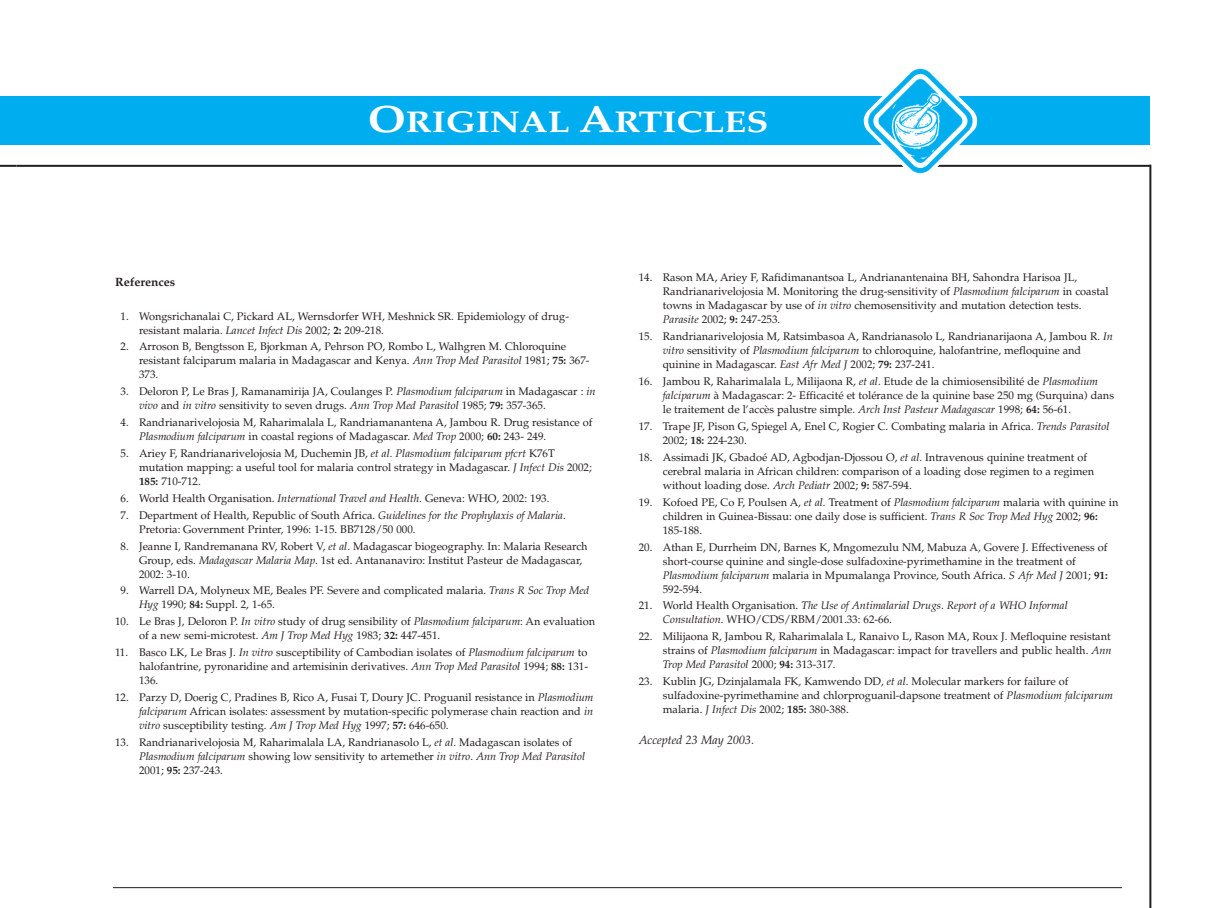
<style>
.page{position:relative;width:1224px;height:908px;background:#fff}
.page>*{position:absolute;margin:0;border:0;box-sizing:border-box;transform-origin:0 0}
.t1{font:700 30px "Palatino";color:#fff;scale:1.2 1}
.t2{font:italic 12px "Palatino";color:#231f20}
.t3{font:700 12px "Palatino";color:#231f20}
.t4{font:11px/14px "Palatino";color:#231f20}
.t5{font:italic 11px/14px "Palatino";color:#231f20}
.s1{font-size:38px}
.s2{font-style:italic}
.s3{font-weight:700}
.s4{font-style:normal}
</style>
<div class="page">
<hr style="left:1149px;top:165px;width:2px;height:742px;background:#231f20">
<div style="left:17px;top:97px;width:1133px;height:48px;background:#00aeef"></div>
<hr style="left:17px;top:165px;width:1133px;height:2px;background:#231f20">
<img style="left:864px;top:68px;width:113px;height:106px">
<div style="left:0;top:97px;width:17px;height:48px;background:#00aeef"></div>
<svg style="left:0;top:165px;width:17px;height:2px"></svg>
<hr style="left:113px;top:887px;width:1009px;height:1px;background:#231f20">
<h1 class="t1" style="left:368px;top:111px;width:335px"><span class="s1">O</span>RIGINAL <span class="s1">A</span>RTICLES</h1>
<p class="t3" style="left:115px;top:277px;width:61px">References</p>
<p class="t4" style="left:139px;top:310px;width:431px;text-indent:-18px">1. Wongsrichanalai C, Pickard AL, Wernsdorfer WH, Meshnick SR. Epidemiology of drug&shy;resistant malaria. <span class="s2">Lancet Infect Dis</span> 2002; <span class="s3">2:</span> 209-218.</p>
<p class="t4" style="left:139px;top:341px;width:452px;text-indent:-18px">2. Arroson B, Bengtsson E, Bjorkman A, Pehrson PO, Rombo L, Walhgren M. Chloroquine resistant falciparum malaria in Madagascar and Kenya. <span class="s2">Ann Trop Med Parasitol</span> 1981; <span class="s3">75:</span> 367-<br>373.</p>
<p class="t4" style="left:139px;top:386px;width:458px;text-indent:-18px">3. Deloron P, Le Bras J, Ramanamirija JA, Coulanges P. <span class="s2">Plasmodium falciparum</span> in Madagascar : <span class="s2">in vivo</span> and <span class="s2">in vitro</span> sensitivity to seven drugs. <span class="s2">Ann Trop Med Parasitol</span> 1985; <span class="s3">79:</span> 357-365.</p>
<p class="t4" style="left:139px;top:416px;width:455px;text-indent:-18px">4. Randrianarivelojosia M, Raharimalala L, Randriamanantena A, Jambou R. Drug resistance of<br><span class="s2">Plasmodium falciparum</span> in coastal regions of Madagascar. <span class="s2">Med Trop</span> 2000; <span class="s3">60:</span> 243- 249.</p>
<p class="t4" style="left:139px;top:447px;width:454px;text-indent:-19px">5. Ariey F, Randrianarivelojosia M, Duchemin JB, <span class="s2">et al. Plasmodium falciparum pfcrt</span> K76T mutation mapping: a useful tool for malaria control strategy in Madagascar. <span class="s2">J Infect Dis</span> 2002;<br><span class="s3">185:</span> 710-712.</p>
<p class="t4" style="left:121px;top:492px;width:430px">6. World Health Organisation. <span class="s2">International Travel and Health</span>. Geneva: WHO, 2002: 193.</p>
<p class="t4" style="left:139px;top:509px;width:428px;text-indent:-18px">7. Department of Health, Republic of South Africa. <span class="s2">Guidelines for the Prophylaxis of Malaria</span>.<br>Pretoria: Government Printer, 1996: 1-15. BB7128/50 000.</p>
<p class="t4" style="left:139px;top:540px;width:450px;text-indent:-19px">8. Jeanne I, Randremanana RV, Robert V, <span class="s2">et al.</span> Madagascar biogeography. In: Malaria Research<br>Group, eds. <span class="s2">Madagascar Malaria Map</span>. 1st ed. Antananaviro: Institut Pasteur de Madagascar,<br>2002: 3-10.</p>
<p class="t4" style="left:139px;top:585px;width:452px;text-indent:-18px">9. Warrell DA, Molyneux ME, Beales PF. Severe and complicated malaria. <span class="s2">Trans R Soc Trop Med<br>Hyg</span> 1990; <span class="s3">84:</span> Suppl. 2, 1-65.</p>
<p class="t4" style="left:139px;top:615px;width:458px;text-indent:-24px">10. Le Bras J, Deloron P. <span class="s2">In vitro</span> study of drug sensibility of <span class="s2">Plasmodium falciparum</span>: An evaluation of a new semi-microtest. <span class="s2">Am J Trop Med Hyg</span> 1983; <span class="s3">32:</span> 447-451.</p>
<p class="t4" style="left:139px;top:646px;width:451px;text-align:justify;text-indent:-24px">11. Basco LK, Le Bras J. <span class="s2">In vitro</span> susceptibility of Cambodian isolates of <span class="s2">Plasmodium falciparum</span> to halofantrine, pyronaridine and artemisinin derivatives. <span class="s2">Ann Trop Med Parasitol</span> 1994; <span class="s3">88:</span> 131- 136.</p>
<p class="t4" style="left:139px;top:691px;width:456px;text-align:justify;text-indent:-24px">12. Parzy D, Doerig C, Pradines B, Rico A, Fusai T, Doury JC. Proguanil resistance in <span class="s2">Plasmodium falciparum</span> African isolates: assessment by mutation-specific polymerase chain reaction and <span class="s2">in vitro</span> susceptibility testing. <span class="s2">Am J Trop Med Hyg</span> 1997; <span class="s3">57:</span> 646-650.</p>
<p class="t4" style="left:139px;top:736px;width:448px;text-indent:-24px">13. Randrianarivelojosia M, Raharimalala LA, Randrianasolo L, <span class="s2">et al.</span> Madagascan isolates of<br><span class="s2">Plasmodium falciparum</span> showing low sensitivity to artemether <span class="s2">in vitro</span>. <span class="s2">Ann Trop Med Parasitol<br></span>2001; <span class="s3">95:</span> 237-243.</p>
<p class="t4" style="left:663px;top:272px;width:447px;text-indent:-24px">14. Rason MA, Ariey F, Rafidimanantsoa L, Andrianantenaina BH, Sahondra Harisoa JL, Randrianarivelojosia M. Monitoring the drug-sensitivity of <span class="s2">Plasmodium falciparum</span> in coastal towns in Madagascar by use of <span class="s2">in vitro</span> chemosensitivity and mutation detection tests.<br><span class="s2">Parasite</span> 2002; <span class="s3">9:</span> 247-253.</p>
<p class="t4" style="left:663px;top:331px;width:452px;text-indent:-24px">15. Randrianarivelojosia M, Ratsimbasoa A, Randrianasolo L, Randrianarijaona A, Jambou R. <span class="s2">In vitro</span> sensitivity of <span class="s2">Plasmodium falciparum</span> to chloroquine, halofantrine, mefloquine and quinine in Madagascar. <span class="s2">East Afr Med J</span> 2002; <span class="s3">79:</span> 237-241.</p>
<p class="t4" style="left:663px;top:375px;width:453px;text-indent:-24px">16. Jambou R, Raharimalala L, Milijaona R, <span class="s2">et al.</span> Etude de la chimiosensibilité de <span class="s2">Plasmodium falciparum</span> à Madagascar: 2- Efficacité et tolérance de la quinine base 250 mg (Surquina) dans le traitement de l’accès palustre simple. <span class="s2">Arch Inst Pasteur Madagascar</span> 1998; <span class="s3">64:</span> 56-61.</p>
<p class="t4" style="left:663px;top:420px;width:448px;text-indent:-24px">17. Trape JF, Pison G, Spiegel A, Enel C, Rogier C. Combating malaria in Africa. <span class="s2">Trends Parasitol<br></span>2002; <span class="s3">18:</span> 224-230.</p>
<p class="t4" style="left:663px;top:451px;width:433px;text-indent:-24px">18. Assimadi JK, Gbadoé AD, Agbodjan-Djossou O, <span class="s2">et al.</span> Intravenous quinine treatment of cerebral malaria in African children: comparison of a loading dose regimen to a regimen without loading dose. <span class="s2">Arch Pediatr</span> 2002; <span class="s3">9:</span> 587-594.</p>
<p class="t4" style="left:663px;top:496px;width:457px;text-indent:-24px">19. Kofoed PE, Co F, Poulsen A, <span class="s2">et al.</span> Treatment of <span class="s2">Plasmodium falciparum</span> malaria with quinine in children in Guinea-Bissau: one daily dose is sufficient. <span class="s2">Trans R Soc Trop Med Hyg</span> 2002; <span class="s3">96:<br></span>185-188.</p>
<p class="t4" style="left:663px;top:541px;width:446px;text-indent:-24px">20. Athan E, Durrheim DN, Barnes K, Mngomezulu NM, Mabuza A, Govere J. Effectiveness of short-course quinine and single-dose sulfadoxine-pyrimethamine in the treatment of <span class="s2">Plasmodium falciparum</span> malaria in Mpumalanga Province, South Africa. <span class="s2">S Afr Med J</span> 2001; <span class="s3">91:<br></span>592-594.</p>
<p class="t5" style="left:663px;top:599px;width:406px;text-indent:-24px"><span class="s4">21. World Health Organisation.</span> The Use of Antimalarial Drugs. Report of a WHO Informal<br>Consultation<span class="s4">. WHO/CDS/RBM/2001.33: 62-66.</span></p>
<p class="t4" style="left:663px;top:630px;width:450px;text-align:justify;text-indent:-24px">22. Milijaona R, Jambou R, Raharimalala L, Ranaivo L, Rason MA, Roux J. Mefloquine resistant strains of <span class="s2">Plasmodium falciparum</span> in Madagascar: impact for travellers and public health. <span class="s2">Ann Trop Med Parasitol</span> 2000; <span class="s3">94:</span> 313-317.</p>
<p class="t4" style="left:663px;top:675px;width:452px;text-indent:-24px">23. Kublin JG, Dzinjalamala FK, Kamwendo DD, <span class="s2">et al.</span> Molecular markers for failure of sulfadoxine-pyrimethamine and chlorproguanil-dapsone treatment of <span class="s2">Plasmodium falciparum </span>malaria. <span class="s2">J Infect Dis</span> 2002; <span class="s3">185:</span> 380-388.</p>
<p class="t2" style="left:639px;top:735px;width:117px">Accepted 23 May 2003.</p>
</div>
